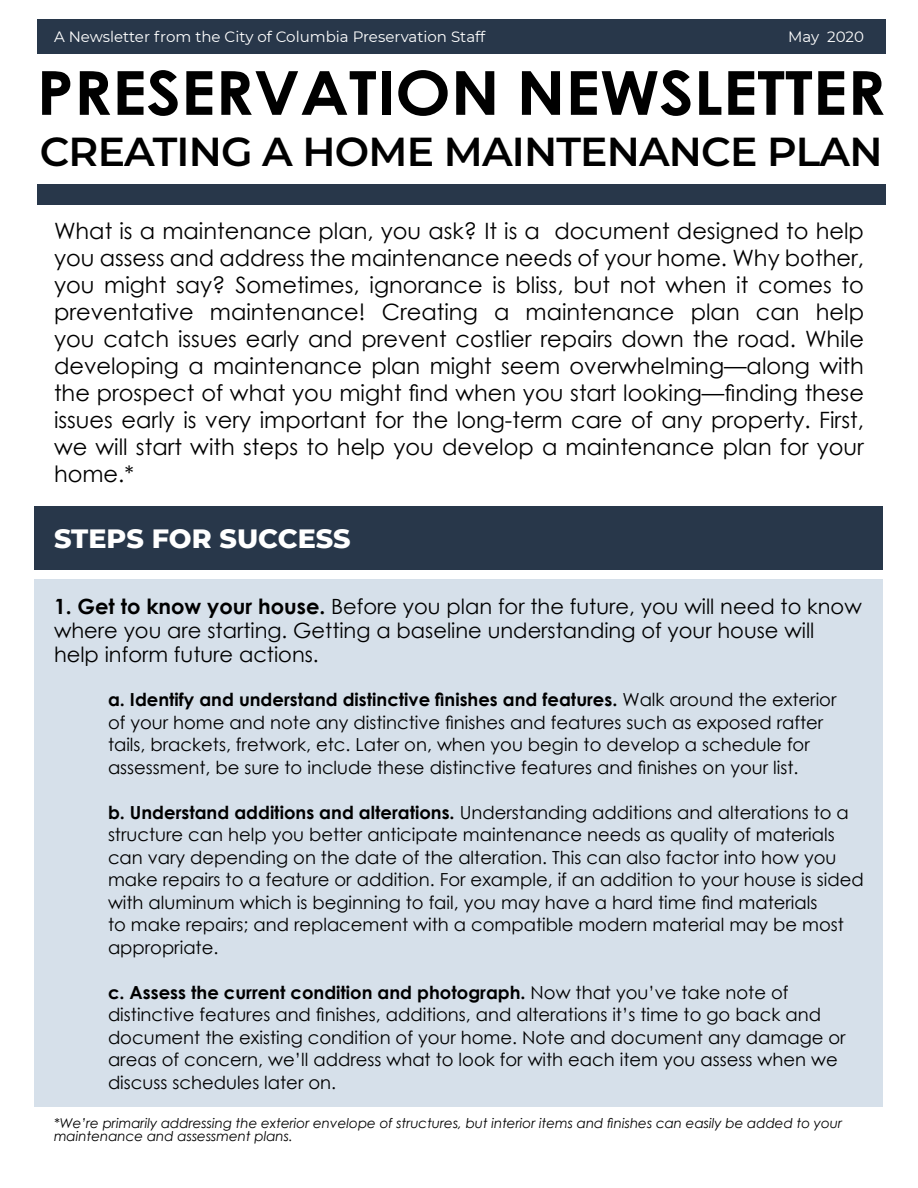
<style>
.page{position:relative;width:918px;height:1188px;background:#fff}
.page>*{position:absolute;margin:0;border:0;box-sizing:border-box;transform-origin:0 0}
.t1{font:700 60.75px "Century Gothic";color:#000;scale:1.09 1}
.t2{font:600 40.5px "Montserrat";letter-spacing:-.02em;color:#000}
.t3{font:800 27px "Montserrat";color:#fff}
.t4{font:22.5px/27px "Century Gothic";color:#000;text-align:justify}
.t5{font:21px/24px "Century Gothic";color:#000}
.t6{font:18px/22.5px "Century Gothic";color:#000}
.t7{font:15px "Montserrat";color:#fff}
.t8{font:italic 13.5px/13.5px "Century Gothic";color:#000}
.s1{font-weight:700}
</style>
<div class="page">
<div style="left:35px;top:579px;width:848px;height:528px;background:#d6e0ea"></div>
<div style="left:35px;top:506px;width:848px;height:64px;background:#28374a"></div>
<div style="left:37px;top:19px;width:849px;height:186px;background:#28374a"></div>
<div style="left:27px;top:54px;width:869px;height:130px;background:#fff"></div>
<p class="t7" style="left:54px;top:26px;width:433px">A Newsletter from the City of Columbia Preservation Staff</p>
<p class="t7" style="left:788px;top:26px;width:77px">May 2020</p>
<h1 class="t1" style="left:37px;top:47px;width:780px">PRESERVATION NEWSLETTER</h1>
<h2 class="t2" style="left:40px;top:123px;width:844px">CREATING A HOME MAINTENANCE PLAN</h2>
<p class="t4" style="left:54px;top:217px;width:812px">What is a maintenance plan, you ask? It is a document designed to help you assess and address the maintenance needs of your home. Why bother, you might say? Sometimes, ignorance is bliss, but not when it comes to preventative maintenance! Creating a maintenance plan can help you catch issues early and prevent costlier repairs down the road. While developing a maintenance plan might seem overwhelming—along with the prospect of what you might find when you start looking—finding these issues early is very important for the long-term care of any property. First, we will start with steps to help you develop a maintenance plan for your home.*</p>
<h3 class="t3" style="left:54px;top:519px;width:298px">STEPS FOR SUCCESS</h3>
<p class="t5" style="left:54px;top:594px;width:809px"><span class="s1">1. Get to know your house.</span> Before you plan for the future, you will need to know where you are starting. Getting a baseline understanding of your house will help inform future actions.</p>
<p class="t6" style="left:108px;top:688px;width:730px"><span class="s1">a. Identify and understand distinctive finishes and features.</span> Walk around the exterior of your home and note any distinctive finishes and features such as exposed rafter tails, brackets, fretwork, etc. Later on, when you begin to develop a schedule for assessment, be sure to include these distinctive features and finishes on your list.</p>
<p class="t6" style="left:108px;top:801px;width:757px"><span class="s1">b. Understand additions and alterations.</span> Understanding additions and alterations to a structure can help you better anticipate maintenance needs as quality of materials can vary depending on the date of the alteration. This can also factor into how you make repairs to a feature or addition. For example, if an addition to your house is sided with aluminum which is beginning to fail, you may have a hard time find materials<br>to make repairs; and replacement with a compatible modern material may be most appropriate.</p>
<p class="t6" style="left:108px;top:981px;width:739px"><span class="s1">c. Assess the current condition and photograph.</span> Now that you’ve take note of distinctive features and finishes, additions, and alterations it’s time to go back and document the existing condition of your home. Note and document any damage or areas of concern, we’ll address what to look for with each item you assess when we discuss schedules later on.</p>
<p class="t8" style="left:54px;top:1116px;width:790px">*We’re primarily addressing the exterior envelope of structures, but interior items and finishes can easily be added to your maintenance and assessment plans.</p>
</div>
